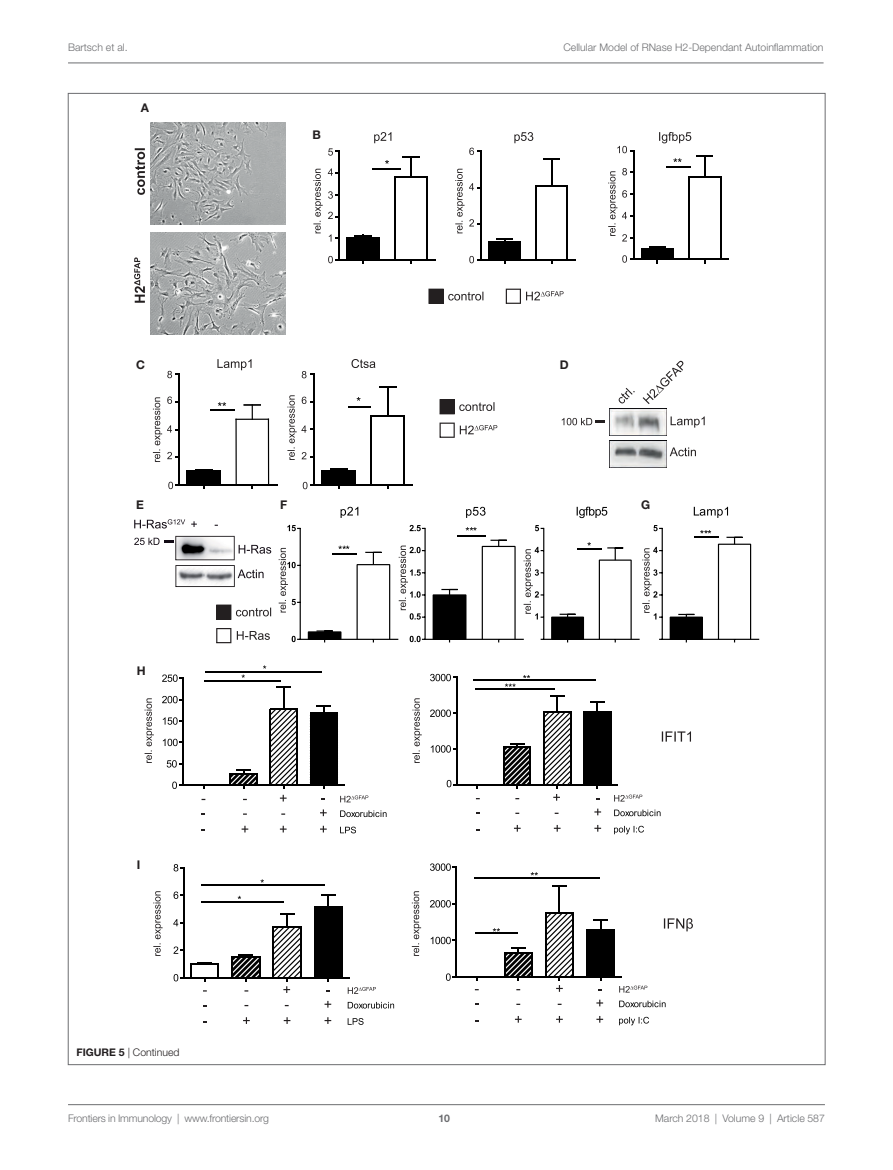
<style>
.page{position:relative;width:893px;height:1170px;background:#fff}
.page>*{position:absolute;margin:0;border:0;box-sizing:border-box;transform-origin:0 0}
.t1{font:700 12px "Helvetica Neue LT Std";color:#231f20}
.t2{font:300 10.5px "Helvetica Neue LT Std";color:#6c6d70}
.t3{font:300 10.5px "Helvetica Neue LT Std";color:#231f20}
.t4{font:700 10.5px "Helvetica Neue LT Std";color:#6c6d70}
.s1{font-weight:700}
</style>
<div class="page">
<svg style="left:562px;top:418px;width:43px;height:7px"></svg>
<img style="left:609px;top:408px;width:58px;height:27px">
<img style="left:609px;top:441px;width:58px;height:26px">
<svg style="left:671px;top:416px;width:34px;height:11px"></svg>
<svg style="left:670px;top:447px;width:26px;height:9px"></svg>
<svg style="left:619px;top:388px;width:16px;height:15px"></svg>
<svg style="left:643px;top:361px;width:40px;height:43px"></svg>
<svg style="left:145px;top:698px;width:9px;height:65px"></svg>
<svg style="left:153px;top:891px;width:10px;height:64px"></svg>
<svg style="left:412px;top:891px;width:9px;height:64px"></svg>
<svg style="left:412px;top:698px;width:10px;height:65px"></svg>
<svg style="left:506px;top:288px;width:58px;height:16px"></svg>
<svg style="left:428px;top:288px;width:55px;height:16px"></svg>
<svg style="left:440px;top:422px;width:57px;height:16px"></svg>
<svg style="left:440px;top:399px;width:54px;height:15px"></svg>
<img style="left:150px;top:123px;width:136px;height:101px">
<svg style="left:135px;top:148px;width:10px;height:47px"></svg>
<svg style="left:134px;top:257px;width:11px;height:46px"></svg>
<img style="left:150px;top:233px;width:136px;height:101px">
<svg style="left:313px;top:132px;width:123px;height:132px"></svg>
<svg style="left:662px;top:731px;width:29px;height:10px"></svg>
<svg style="left:664px;top:918px;width:29px;height:13px"></svg>
<svg style="left:608px;top:132px;width:121px;height:131px"></svg>
<svg style="left:455px;top:132px;width:121px;height:132px"></svg>
<svg style="left:153px;top:359px;width:124px;height:130px"></svg>
<svg style="left:287px;top:359px;width:126px;height:130px"></svg>
<svg style="left:340px;top:810px;width:47px;height:7px"></svg>
<svg style="left:340px;top:826px;width:16px;height:7px"></svg>
<svg style="left:614px;top:809px;width:47px;height:7px"></svg>
<svg style="left:614px;top:825px;width:30px;height:9px"></svg>
<svg style="left:242px;top:825px;width:6px;height:7px"></svg>
<svg style="left:162px;top:665px;width:206px;height:137px"></svg>
<svg style="left:320px;top:809px;width:7px;height:7px"></svg>
<svg style="left:280px;top:825px;width:47px;height:7px"></svg>
<svg style="left:348px;top:1001px;width:46px;height:7px"></svg>
<svg style="left:348px;top:1018px;width:16px;height:6px"></svg>
<svg style="left:243px;top:1017px;width:7px;height:6px"></svg>
<svg style="left:325px;top:1000px;width:6px;height:7px"></svg>
<svg style="left:284px;top:1017px;width:47px;height:6px"></svg>
<svg style="left:514px;top:824px;width:7px;height:7px"></svg>
<svg style="left:430px;top:673px;width:212px;height:128px"></svg>
<svg style="left:594px;top:808px;width:7px;height:7px"></svg>
<svg style="left:554px;top:824px;width:47px;height:7px"></svg>
<svg style="left:619px;top:1000px;width:47px;height:7px"></svg>
<svg style="left:619px;top:1016px;width:30px;height:9px"></svg>
<svg style="left:515px;top:1016px;width:7px;height:6px"></svg>
<svg style="left:596px;top:999px;width:7px;height:7px"></svg>
<svg style="left:556px;top:1016px;width:47px;height:6px"></svg>
<svg style="left:173px;top:864px;width:203px;height:129px"></svg>
<svg style="left:430px;top:863px;width:217px;height:129px"></svg>
<svg style="left:134px;top:536px;width:137px;height:51px"></svg>
<svg style="left:134px;top:519px;width:51px;height:9px"></svg>
<svg style="left:191px;top:521px;width:27px;height:6px"></svg>
<svg style="left:341px;top:506px;width:17px;height:12px"></svg>
<hr style="left:300px;top:638px;width:98px;height:2px;background:#000">
<svg style="left:287px;top:525px;width:13px;height:6px"></svg>
<svg style="left:292px;top:635px;width:8px;height:7px"></svg>
<hr style="left:300px;top:528px;width:1px;height:111px;background:#000">
<svg style="left:308px;top:545px;width:82px;height:97px"></svg>
<svg style="left:577px;top:506px;width:30px;height:12px"></svg>
<svg style="left:599px;top:547px;width:33px;height:95px"></svg>
<svg style="left:551px;top:613px;width:33px;height:29px"></svg>
<hr style="left:543px;top:638px;width:97px;height:2px;background:#000">
<svg style="left:535px;top:525px;width:9px;height:6px"></svg>
<hr style="left:543px;top:528px;width:1px;height:111px;background:#000">
<hr style="left:577px;top:548px;width:24px;height:2px;background:#000">
<svg style="left:466px;top:506px;width:19px;height:12px"></svg>
<hr style="left:425px;top:638px;width:99px;height:2px;background:#000">
<svg style="left:409px;top:525px;width:16px;height:6px"></svg>
<svg style="left:410px;top:635px;width:15px;height:7px"></svg>
<hr style="left:424px;top:528px;width:2px;height:111px;background:#000">
<svg style="left:433px;top:527px;width:83px;height:115px"></svg>
<svg style="left:694px;top:506px;width:34px;height:12px"></svg>
<hr style="left:662px;top:638px;width:97px;height:2px;background:#000">
<svg style="left:653px;top:525px;width:9px;height:6px"></svg>
<hr style="left:662px;top:528px;width:1px;height:111px;background:#000">
<svg style="left:670px;top:530px;width:81px;height:112px"></svg>
<svg style="left:524px;top:547px;width:20px;height:72px"></svg>
<svg style="left:642px;top:547px;width:20px;height:72px"></svg>
<svg style="left:399px;top:545px;width:26px;height:74px"></svg>
<svg style="left:279px;top:548px;width:21px;height:64px"></svg>
<svg style="left:216px;top:628px;width:15px;height:15px"></svg>
<svg style="left:237px;top:631px;width:33px;height:9px"></svg>
<svg style="left:216px;top:604px;width:55px;height:15px"></svg>
<hr style="left:68px;top:63px;width:756px;height:1px;background:#6c6d70">
<hr style="left:68px;top:1104px;width:757px;height:1px;background:#6c6d70">
<p class="t2" style="left:68px;top:41px;width:61px">Bartsch et al.</p>
<p class="t2" style="left:563px;top:41px;width:262px">Cellular Model of RNase H2-Dependant Autoinflammation</p>
<p class="t1" style="left:141px;top:100px;width:10px">A</p>
<p class="t1" style="left:312px;top:127px;width:10px">B</p>
<p class="t1" style="left:136px;top:357px;width:10px">C</p>
<p class="t1" style="left:560px;top:357px;width:10px">D</p>
<p class="t1" style="left:136px;top:497px;width:9px">E</p>
<p class="t1" style="left:280px;top:497px;width:9px">F</p>
<p class="t1" style="left:641px;top:497px;width:11px">G</p>
<p class="t1" style="left:137px;top:663px;width:10px">H</p>
<p class="t1" style="left:137px;top:857px;width:5px">I</p>
<p class="t3" style="left:77px;top:1045px;width:105px"><span class="s1">FIGURE 5</span> | Continued</p>
<p class="t2" style="left:68px;top:1111px;width:203px">Frontiers in Immunology | www.frontiersin.org</p>
<p class="t2" style="left:655px;top:1111px;width:171px">March 2018 | Volume 9 | Article 587</p>
<p class="t4" style="left:439px;top:1111px;width:13px">10</p>
</div>
